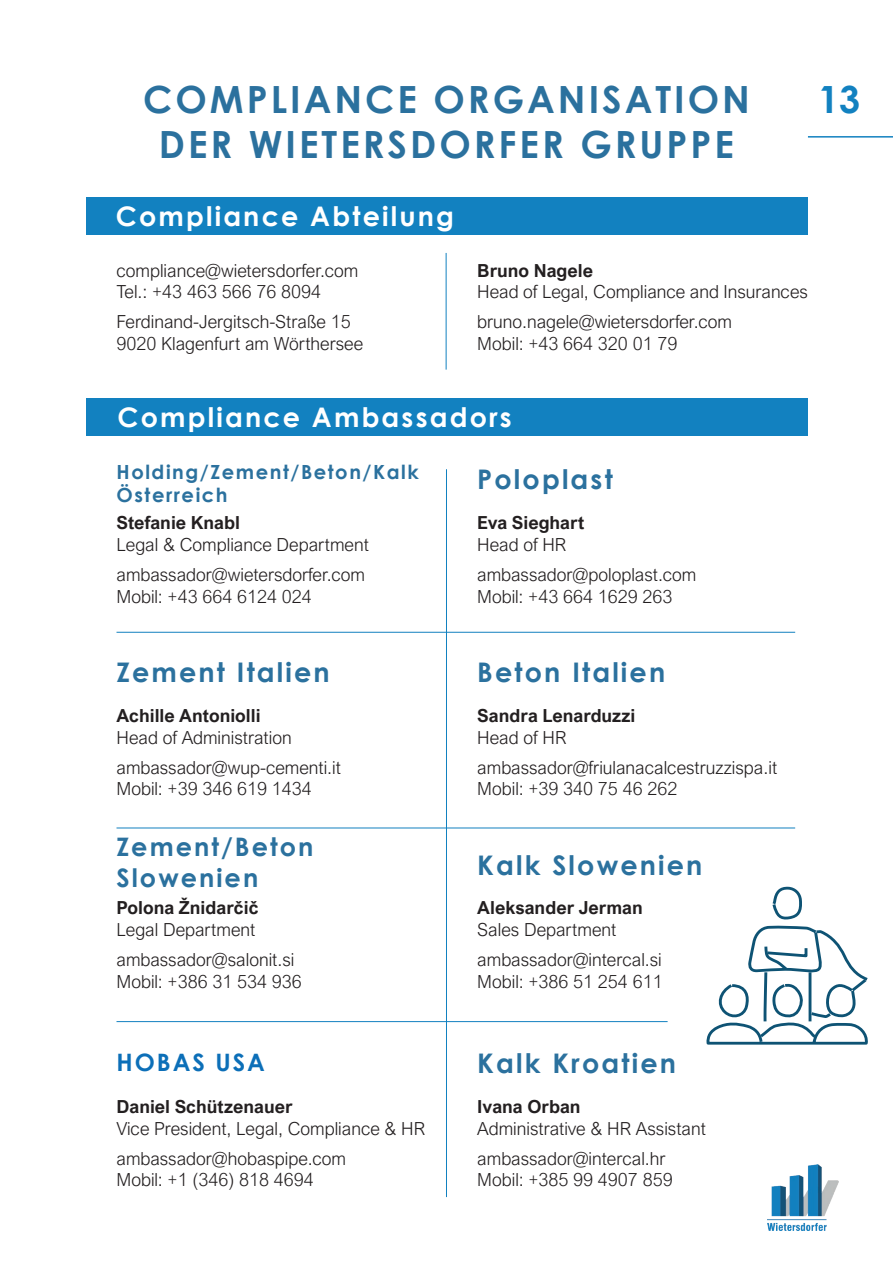
<style>
.page{position:relative;width:893px;height:1263px;background:#fff}
.page>*{position:absolute;margin:0;border:0;box-sizing:border-box;transform-origin:0 0}
.t1{font:700 37.5px "Century Gothic";letter-spacing:.08em;color:#2b719e}
.t2{font:700 37.5px "Century Gothic";color:#1281c0}
.t3{font:700 27px "Century Gothic";letter-spacing:.08em;color:#2b719e}
.t4{font:700 27px "Century Gothic";letter-spacing:.08em;color:#fff}
.t5{font:700 25.5px/30.6px "Century Gothic";letter-spacing:.08em;color:#2b719e}
.t6{font:700 24px "Century Gothic";letter-spacing:.08em;color:#0c6fb8}
.t7{font:700 19.5px "Century Gothic";letter-spacing:.08em;color:#2b719e}
.t8{font:300 18px "Arial Nova";color:#231f20}
.t9{font:700 18px "Arial Nova";color:#231f20}
</style>
<div class="page">
<img style="left:767px;top:1164px;width:72px;height:66px">
<hr style="left:808px;top:136px;width:85px;height:2px;background:#1281c0">
<div style="left:86px;top:197px;width:721px;height:37px;background:#1281c0"></div>
<hr style="left:446px;top:253px;width:1px;height:117px;background:#1281c0">
<div style="left:87px;top:398px;width:721px;height:38px;background:#1281c0"></div>
<hr style="left:446px;top:469px;width:1px;height:728px;background:#1281c0">
<hr style="left:117px;top:632px;width:678px;height:1px;background:#1281c0">
<hr style="left:117px;top:828px;width:678px;height:1px;background:#1281c0">
<hr style="left:117px;top:1021px;width:551px;height:1px;background:#1281c0">
<svg style="left:706px;top:886px;width:162px;height:159px"></svg>
<p class="t1" style="left:143px;top:71px;width:608px">COMPLIANCE ORGANISATION</p>
<p class="t2" style="left:818px;top:71px;width:43px">13</p>
<p class="t1" style="left:159px;top:116px;width:577px">DER WIETERSDORFER GRUPPE</p>
<p class="t4" style="left:116px;top:196px;width:340px">Compliance Abteilung</p>
<p class="t8" style="left:117px;top:260px;width:243px">compliance@wietersdorfer.com</p>
<p class="t8" style="left:117px;top:282px;width:206px">Tel.: +43 463 566 76 8094</p>
<p class="t8" style="left:117px;top:312px;width:236px">Ferdinand-Jergitsch-Straße 15</p>
<p class="t8" style="left:117px;top:333px;width:248px">9020 Klagenfurt am Wörthersee</p>
<p class="t9" style="left:477px;top:260px;width:117px">Bruno Nagele</p>
<p class="t8" style="left:477px;top:282px;width:332px">Head of Legal, Compliance and Insurances</p>
<p class="t8" style="left:477px;top:312px;width:256px">bruno.nagele@wietersdorfer.com</p>
<p class="t8" style="left:477px;top:333px;width:202px">Mobil: +43 664 320 01 79</p>
<p class="t4" style="left:118px;top:397px;width:396px">Compliance Ambassadors</p>
<p class="t7" style="left:117px;top:457px;width:304px">Holding/Zement/Beton/Kalk</p>
<p class="t7" style="left:117px;top:480px;width:113px">Österreich</p>
<p class="t9" style="left:117px;top:512px;width:125px">Stefanie Knabl</p>
<p class="t8" style="left:117px;top:534px;width:254px">Legal &amp; Compliance Department</p>
<p class="t8" style="left:117px;top:565px;width:250px">ambassador@wietersdorfer.com</p>
<p class="t8" style="left:117px;top:586px;width:197px">Mobil: +43 664 6124 024</p>
<p class="t3" style="left:117px;top:652px;width:215px">Zement Italien</p>
<p class="t9" style="left:117px;top:705px;width:146px">Achille Antoniolli</p>
<p class="t8" style="left:117px;top:727px;width:177px">Head of Administration</p>
<p class="t8" style="left:117px;top:757px;width:226px">ambassador@wup-cementi.it</p>
<p class="t8" style="left:117px;top:779px;width:197px">Mobil: +39 346 619 1434</p>
<p class="t5" style="left:117px;top:831px;width:198px">Zement/Beton<br>Slowenien</p>
<p class="t9" style="left:117px;top:897px;width:144px">Polona Žnidarčič</p>
<p class="t8" style="left:117px;top:919px;width:140px">Legal Department</p>
<p class="t8" style="left:117px;top:950px;width:180px">ambassador@salonit.si</p>
<p class="t8" style="left:117px;top:971px;width:187px">Mobil: +386 31 534 936</p>
<p class="t6" style="left:117px;top:1044px;width:150px">HOBAS USA</p>
<p class="t9" style="left:117px;top:1096px;width:178px">Daniel Schützenauer</p>
<p class="t8" style="left:117px;top:1118px;width:310px">Vice President, Legal, Compliance &amp; HR</p>
<p class="t8" style="left:117px;top:1148px;width:231px">ambassador@hobaspipe.com</p>
<p class="t8" style="left:117px;top:1170px;width:199px">Mobil: +1 (346) 818 4694</p>
<p class="t3" style="left:477px;top:459px;width:137px">Poloplast</p>
<p class="t9" style="left:477px;top:512px;width:109px">Eva Sieghart</p>
<p class="t8" style="left:477px;top:534px;width:91px">Head of HR</p>
<p class="t8" style="left:477px;top:565px;width:221px">ambassador@poloplast.com</p>
<p class="t8" style="left:477px;top:586px;width:197px">Mobil: +43 664 1629 263</p>
<p class="t3" style="left:477px;top:652px;width:189px">Beton Italien</p>
<p class="t9" style="left:477px;top:705px;width:160px">Sandra Lenarduzzi</p>
<p class="t8" style="left:477px;top:727px;width:91px">Head of HR</p>
<p class="t8" style="left:477px;top:757px;width:301px">ambassador@friulanacalcestruzzispa.it</p>
<p class="t8" style="left:477px;top:779px;width:202px">Mobil: +39 340 75 46 262</p>
<p class="t3" style="left:477px;top:844px;width:227px">Kalk Slowenien</p>
<p class="t9" style="left:477px;top:897px;width:167px">Aleksander Jerman</p>
<p class="t8" style="left:477px;top:919px;width:141px">Sales Department</p>
<p class="t8" style="left:477px;top:950px;width:186px">ambassador@intercal.si</p>
<p class="t8" style="left:477px;top:971px;width:187px">Mobil: +386 51 254 611</p>
<p class="t3" style="left:477px;top:1043px;width:200px">Kalk Kroatien</p>
<p class="t9" style="left:477px;top:1096px;width:105px">Ivana Orban</p>
<p class="t8" style="left:477px;top:1118px;width:230px">Administrative &amp; HR Assistant</p>
<p class="t8" style="left:477px;top:1148px;width:190px">ambassador@intercal.hr</p>
<p class="t8" style="left:477px;top:1170px;width:197px">Mobil: +385 99 4907 859</p>
</div>
